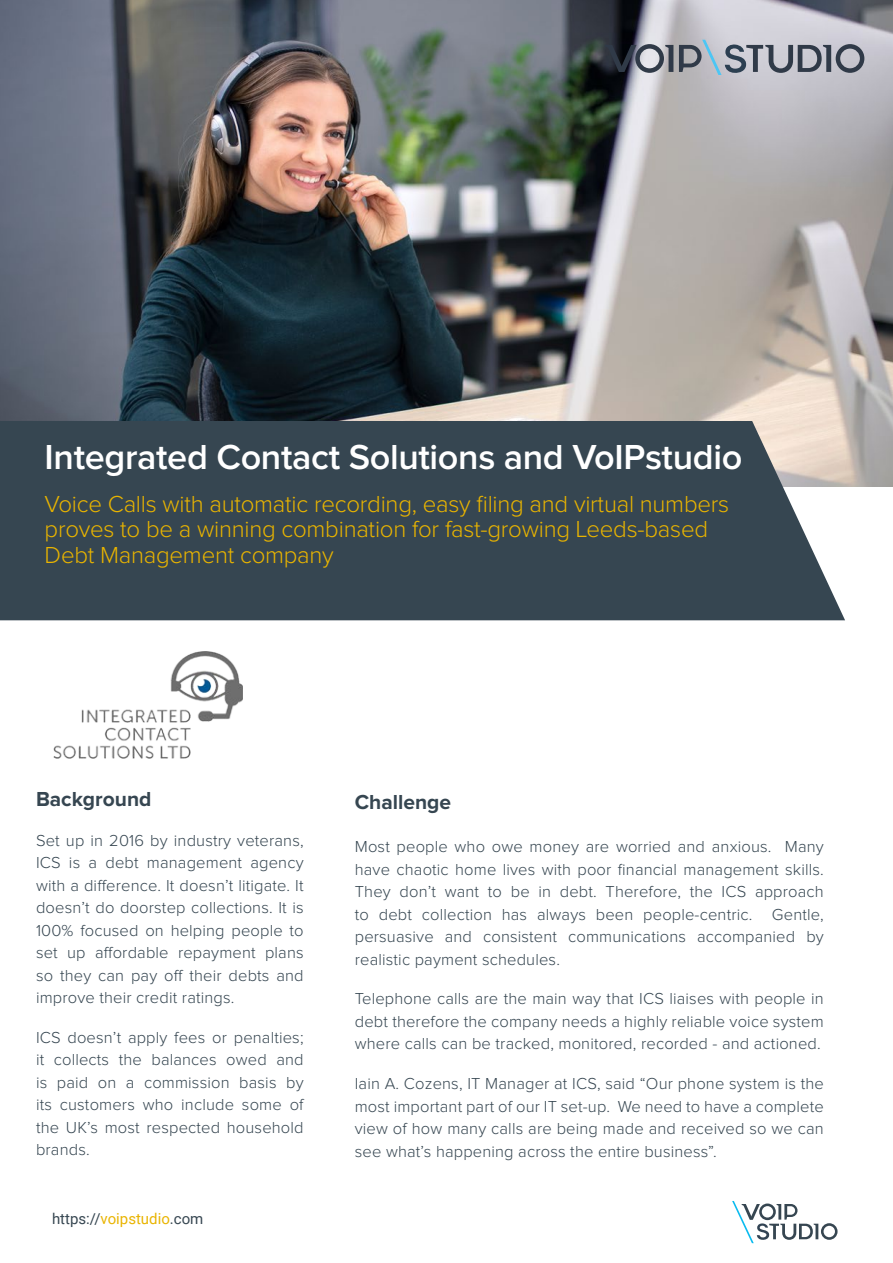
<style>
.page{position:relative;width:893px;height:1263px;background:#fff}
.page>*{position:absolute;margin:0;border:0;box-sizing:border-box;transform-origin:0 0}
.t1{font:600 36px "Proxima Nova";letter-spacing:-.01em;color:#fff}
.t2{font:300 24px/25.5px "Proxima Nova";letter-spacing:-.01em;color:#e9b400}
.t3{font:700 21px "Proxima Nova";color:#364651}
.t4{font:300 16.5px/22.5px "Proxima Nova";letter-spacing:.01em;color:#364651;text-align:justify}
.t5{font:15px "Roboto";color:#364651}
.s1{color:#e9b400}
</style>
<div class="page">
<img style="left:0;top:0;width:893px;height:486px">
<svg style="left:732px;top:1201px;width:105px;height:42px"></svg>
<img style="left:54px;top:652px;width:189px;height:106px">
<div style="left:0;top:421px;width:845px;height:199px;background:#364651"></div>
<svg style="left:605px;top:40px;width:259px;height:34px;background:#8b8f99"></svg>
<p class="t1" style="left:45px;top:441px;width:699px">Integrated Contact Solutions and VoIPstudio</p>
<p class="t2" style="left:45px;top:492px;width:686px">Voice Calls with automatic recording, easy filing and virtual numbers proves to be a winning combination for fast-growing Leeds-based<br>Debt Management company</p>
<p class="t3" style="left:36px;top:789px;width:117px">Background</p>
<p class="t4" style="left:36px;top:830px;width:269px">Set up in 2016 by industry veterans, ICS is a debt management agency with a difference. It doesn’t litigate. It doesn’t do doorstep collections. It is 100% focused on helping people to set up affordable repayment plans so they can pay off their debts and improve their credit ratings.</p>
<p class="t4" style="left:36px;top:1027px;width:269px">ICS doesn’t apply fees or penalties; it collects the balances owed and is paid on a commission basis by its customers who include some of the UK’s most respected household brands.</p>
<p class="t5" style="left:52px;top:1208px;width:153px">https://<span class="s1">voipstudio</span>.com</p>
<p class="t3" style="left:355px;top:792px;width:98px">Challenge</p>
<p class="t4" style="left:355px;top:836px;width:471px">Most people who owe money are worried and anxious. Many have chaotic home lives with poor financial management skills.<br>They don’t want to be in debt. Therefore, the ICS approach to debt collection has always been people-centric. Gentle, persuasive and consistent communications accompanied by realistic payment schedules.</p>
<p class="t4" style="left:355px;top:988px;width:470px">Telephone calls are the main way that ICS liaises with people in debt therefore the company needs a highly reliable voice system where calls can be tracked, monitored, recorded - and actioned.</p>
<p class="t4" style="left:355px;top:1073px;width:471px">Iain A. Cozens, IT Manager at ICS, said “Our phone system is the most important part of our IT set-up. We need to have a complete view of how many calls are being made and received so we can see what’s happening across the entire business”.</p>
</div>
